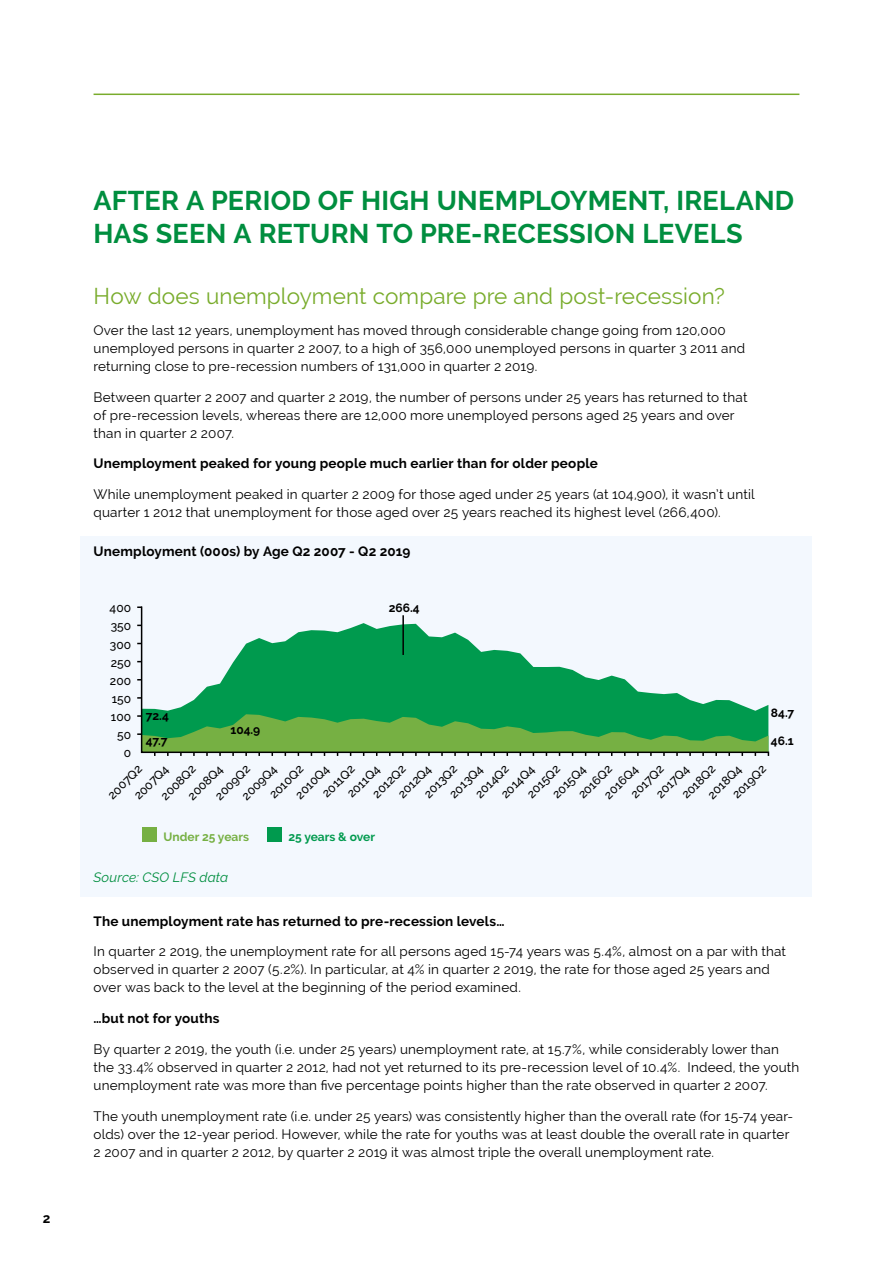
<style>
.page{position:relative;width:893px;height:1263px;background:#fff}
.page>*{position:absolute;margin:0;border:0;box-sizing:border-box;transform-origin:0 0}
.t1{font:700 27px/33px "Raleway";letter-spacing:.01em;color:#008e3f}
.t2{font:22.5px "Raleway";letter-spacing:.005em;color:#79ac2c}
.t3{font:13.5px/18px "Raleway";letter-spacing:.015em;color:#000}
.t4{font:700 13.5px "Raleway";letter-spacing:.015em;color:#000}
.t5{font:italic 13.5px "Raleway";letter-spacing:.01em;color:#008e3f}
.t6{font:500 12px "Raleway";color:#000}
.t7{font:700 12px "Raleway";color:#000}
.t8{font:700 12px "Raleway";color:#76b043}
.t9{font:700 12px "Raleway";color:#009a4e}
</style>
<div class="page">
<hr style="left:94px;top:94px;width:705px;height:1px;background:#79ac2c">
<div style="left:81px;top:536px;width:731px;height:360px;background:#f3f8fe"></div>
<svg style="left:140px;top:606px;width:630px;height:150px"></svg>
<div style="left:142px;top:827px;width:14px;height:14px;background:#76b043"></div>
<div style="left:267px;top:827px;width:14px;height:14px;background:#009a4e"></div>
<hr style="left:402px;top:615px;width:2px;height:40px;background:#000">
<p class="t4" style="left:43px;top:1210px;width:9px">2</p>
<h1 class="t1" style="left:94px;top:184px;width:702px">AFTER A PERIOD OF HIGH UNEMPLOYMENT, IRELAND<br>HAS SEEN A RETURN TO PRE-RECESSION LEVELS</h1>
<h2 class="t2" style="left:94px;top:283px;width:633px">How does unemployment compare pre and post-recession?</h2>
<p class="t3" style="left:94px;top:321px;width:653px">Over the last 12 years, unemployment has moved through considerable change going from 120,000 unemployed persons in quarter 2 2007, to a high of 356,000 unemployed persons in quarter 3 2011 and returning close to pre-recession numbers of 131,000 in quarter 2 2019.</p>
<p class="t3" style="left:94px;top:388px;width:655px">Between quarter 2 2007 and quarter 2 2019, the number of persons under 25 years has returned to that of pre-recession levels, whereas there are 12,000 more unemployed persons aged 25 years and over than in quarter 2 2007.</p>
<p class="t4" style="left:94px;top:456px;width:506px">Unemployment peaked for young people much earlier than for older people</p>
<p class="t3" style="left:94px;top:485px;width:663px">While unemployment peaked in quarter 2 2009 for those aged under 25 years (at 104,900), it wasn’t until quarter 1 2012 that unemployment for those aged over 25 years reached its highest level (266,400).</p>
<p class="t4" style="left:94px;top:543px;width:319px">Unemployment (000s) by Age Q2 2007 - Q2 2019</p>
<p class="t6" style="left:110px;top:601px;width:23px">400</p>
<p class="t6" style="left:111px;top:619px;width:22px">350</p>
<p class="t6" style="left:110px;top:637px;width:23px">300</p>
<p class="t6" style="left:111px;top:655px;width:22px">250</p>
<p class="t6" style="left:110px;top:674px;width:23px">200</p>
<p class="t6" style="left:112px;top:692px;width:21px">150</p>
<p class="t6" style="left:111px;top:710px;width:22px">100</p>
<p class="t6" style="left:117px;top:728px;width:15px">50</p>
<p class="t6" style="left:124px;top:746px;width:9px">0</p>
<p class="t7" style="left:146px;top:709px;width:25px">72.4</p>
<p class="t7" style="left:389px;top:600px;width:32px">266.4</p>
<p class="t7" style="left:771px;top:706px;width:25px">84.7</p>
<p class="t7" style="left:230px;top:722px;width:31px">104.9</p>
<p class="t7" style="left:146px;top:734px;width:23px">47.7</p>
<p class="t7" style="left:771px;top:734px;width:24px">46.1</p>
<p class="t6" style="left:550px;top:791px;width:43px;rotate:-45deg">2015Q4</p>
<p class="t6" style="left:653px;top:791px;width:43px;rotate:-45deg">2017Q4</p>
<p class="t6" style="left:705px;top:792px;width:44px;rotate:-45deg">2018Q4</p>
<p class="t6" style="left:730px;top:791px;width:43px;rotate:-45deg">2019Q2</p>
<p class="t6" style="left:498px;top:791px;width:43px;rotate:-45deg">2014Q4</p>
<p class="t6" style="left:524px;top:791px;width:43px;rotate:-45deg">2015Q2</p>
<p class="t6" style="left:575px;top:791px;width:43px;rotate:-45deg">2016Q2</p>
<p class="t6" style="left:601px;top:792px;width:44px;rotate:-45deg">2016Q4</p>
<p class="t6" style="left:628px;top:791px;width:42px;rotate:-45deg">2017Q2</p>
<p class="t6" style="left:679px;top:791px;width:43px;rotate:-45deg">2018Q2</p>
<p class="t6" style="left:105px;top:792px;width:44px;rotate:-45deg">2007Q2</p>
<p class="t6" style="left:131px;top:792px;width:45px;rotate:-45deg">2007Q4</p>
<p class="t6" style="left:158px;top:793px;width:45px;rotate:-45deg">2008Q2</p>
<p class="t6" style="left:239px;top:793px;width:45px;rotate:-45deg">2009Q4</p>
<p class="t6" style="left:293px;top:792px;width:44px;rotate:-45deg">2010Q4</p>
<p class="t6" style="left:319px;top:790px;width:41px;rotate:-45deg">2011Q2</p>
<p class="t6" style="left:370px;top:791px;width:42px;rotate:-45deg">2012Q2</p>
<p class="t6" style="left:185px;top:793px;width:45px;rotate:-45deg">2008Q4</p>
<p class="t6" style="left:212px;top:793px;width:45px;rotate:-45deg">2009Q2</p>
<p class="t6" style="left:267px;top:791px;width:43px;rotate:-45deg">2010Q2</p>
<p class="t6" style="left:344px;top:790px;width:42px;rotate:-45deg">2011Q4</p>
<p class="t6" style="left:395px;top:791px;width:43px;rotate:-45deg">2012Q4</p>
<p class="t6" style="left:421px;top:791px;width:43px;rotate:-45deg">2013Q2</p>
<p class="t6" style="left:447px;top:791px;width:43px;rotate:-45deg">2013Q4</p>
<p class="t6" style="left:473px;top:791px;width:43px;rotate:-45deg">2014Q2</p>
<p class="t8" style="left:164px;top:830px;width:87px">Under 25 years</p>
<p class="t9" style="left:288px;top:830px;width:88px">25 years &amp; over</p>
<p class="t5" style="left:94px;top:869px;width:136px">Source: CSO LFS data</p>
<p class="t4" style="left:94px;top:913px;width:413px">The unemployment rate has returned to pre-recession levels…</p>
<p class="t3" style="left:94px;top:942px;width:694px">In quarter 2 2019, the unemployment rate for all persons aged 15-74 years was 5.4%, almost on a par with that observed in quarter 2 2007 (5.2%). In particular, at 4% in quarter 2 2019, the rate for those aged 25 years and over was back to the level at the beginning of the period examined.</p>
<p class="t4" style="left:94px;top:1010px;width:127px">…but not for youths</p>
<p class="t3" style="left:94px;top:1040px;width:707px">By quarter 2 2019, the youth (i.e. under 25 years) unemployment rate, at 15.7%, while considerably lower than the 33.4% observed in quarter 2 2012, had not yet returned to its pre-recession level of 10.4%. Indeed, the youth unemployment rate was more than five percentage points higher than the rate observed in quarter 2 2007.</p>
<p class="t3" style="left:94px;top:1107px;width:701px">The youth unemployment rate (i.e. under 25 years) was consistently higher than the overall rate (for 15-74 year&shy;olds) over the 12-year period. However, while the rate for youths was at least double the overall rate in quarter<br>2 2007 and in quarter 2 2012, by quarter 2 2019 it was almost triple the overall unemployment rate.</p>
</div>
